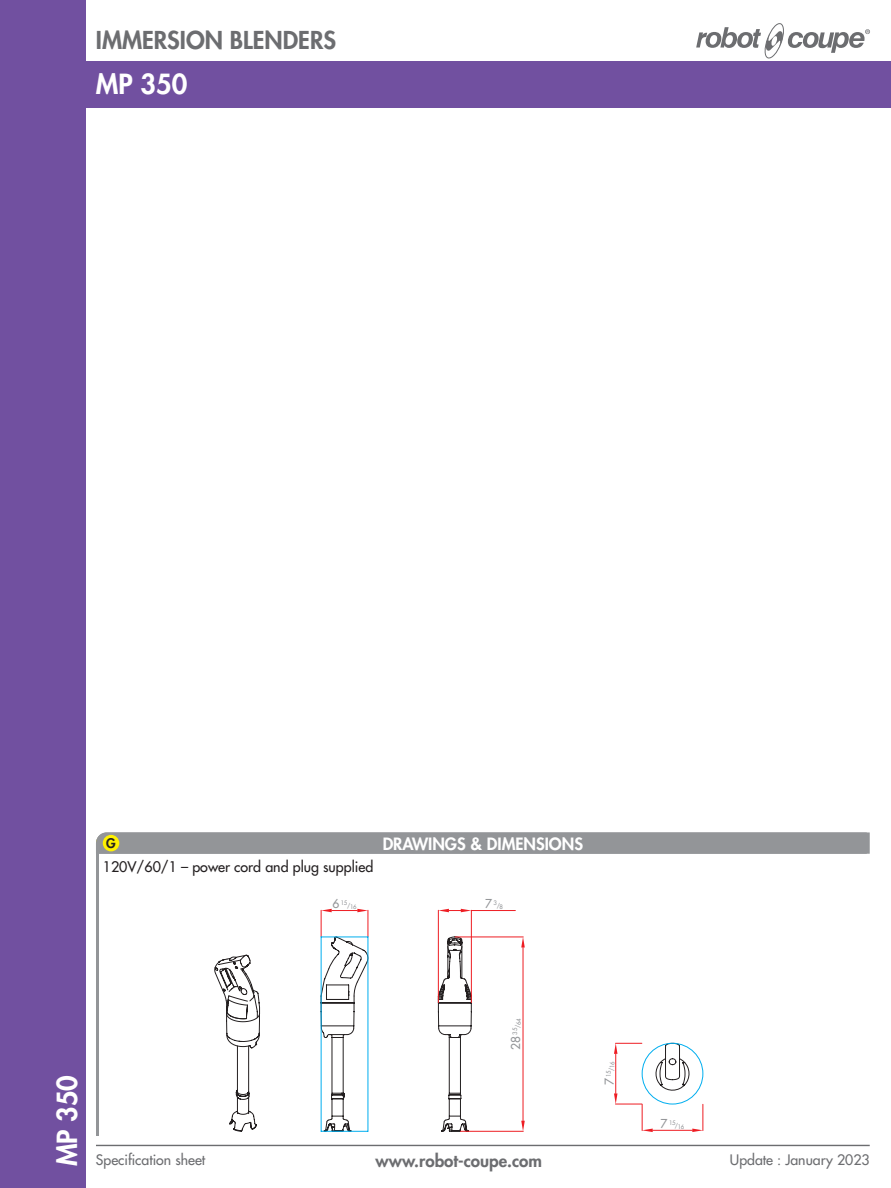
<style>
.page{position:relative;width:891px;height:1188px;background:#fff}
.page>*{position:absolute;margin:0;border:0;box-sizing:border-box;transform-origin:0 0}
.t1{font:800 27px "Futura";color:#fff}
.t2{font:800 24px "Futura";color:#6c6d70}
.t3{font:800 16.95px "Futura";color:#6c6d70}
.t4{font:800 16.5px "Futura";color:#fff}
.t5{font:14.25px "Futura";color:#231f20}
.t6{font:14.1px "Futura";color:#6c6d70}
.t7{font:800 12.9px "Futura";color:#231f20}
.t8{font:12px "Futura";color:#939598}
.t9{font:6px "Futura";letter-spacing:-.05em;color:#939598}
.s1{font-size:12px}
</style>
<div class="page">
<svg style="left:696px;top:23px;width:174px;height:35px"></svg>
<hr style="left:96px;top:1145px;width:774px;height:1px;background:#6c6d70">
<hr style="left:96px;top:853px;width:2px;height:282px;background:#939598">
<div style="left:96px;top:832px;width:774px;height:22px;background:#939598"></div>
<div style="left:103px;top:835px;width:16px;height:16px;background:#fff101;border-radius:50%"></div>
<div style="left:0;top:0;width:85px;height:1188px;background:#7150a0"></div>
<div style="left:63px;top:61px;width:828px;height:46px;background:#7150a0"></div>
<svg style="left:215px;top:955px;width:45px;height:177px"></svg>
<svg style="left:321px;top:909px;width:48px;height:223px"></svg>
<hr style="left:321px;top:1131px;width:47px;height:1px;background:#00aeef">
<hr style="left:321px;top:937px;width:47px;height:1px;background:#00aeef">
<hr style="left:321px;top:937px;width:1px;height:194px;background:#00aeef">
<hr style="left:368px;top:937px;width:1px;height:194px;background:#00aeef">
<hr style="left:460px;top:1131px;width:63px;height:1px;background:#ee1d23">
<hr style="left:455px;top:937px;width:68px;height:1px;background:#ee1d23">
<hr style="left:523px;top:948px;width:1px;height:173px;background:#ee1d23">
<svg style="left:521px;top:1121px;width:4px;height:10px"></svg>
<svg style="left:521px;top:937px;width:4px;height:11px"></svg>
<svg style="left:438px;top:937px;width:34px;height:195px"></svg>
<hr style="left:438px;top:910px;width:1px;height:93px;background:#ee1d23">
<hr style="left:471px;top:910px;width:1px;height:93px;background:#ee1d23">
<hr style="left:471px;top:910px;width:44px;height:1px;background:#ee1d23">
<svg style="left:438px;top:909px;width:33px;height:3px"></svg>
<svg style="left:614px;top:1043px;width:90px;height:89px"></svg>
<div style="left:642px;top:1043px;width:61px;height:61px;border:1px solid #00aeef;border-radius:50%"></div>
<h2 class="t2" style="left:96px;top:24px;width:242px">IMMERSION BLENDERS</h2>
<h1 class="t1" style="left:96px;top:66px;width:93px">MP 350</h1>
<p class="t7" style="left:101px;top:835px;width:16px">FG</p>
<p class="t4" style="left:383px;top:833px;width:202px">DRAWINGS &amp; DIMENSIONS</p>
<p class="t5" style="left:103px;top:858px;width:272px">120V/60/1 – power cord and plug supplied</p>
<p class="t9" style="left:332px;top:899px;width:17px"><span class="s1">6</span>15</p>
<p class="t9" style="left:347px;top:903px;width:11px">/16</p>
<p class="t8" style="left:485px;top:896px;width:13px">7<sup>3</sup></p>
<p class="t9" style="left:497px;top:902px;width:8px">/8</p>
<h1 class="t1" style="left:49px;top:1166px;width:93px;rotate:-90deg">MP 350</h1>
<h1 class="t1" style="left:49px;top:1166px;width:32px;rotate:-90deg">R8</h1>
<p class="t9" style="left:515px;top:1028px;width:11px;rotate:-90deg">/64</p>
<p class="t8" style="left:508px;top:1050px;width:24px;rotate:-90deg">28 <sup>35</sup></p>
<p class="t9" style="left:608px;top:1071px;width:11px;rotate:-90deg">/16</p>
<p class="t9" style="left:605px;top:1085px;width:17px;rotate:-90deg"><span class="s1">7</span>15</p>
<p class="t9" style="left:661px;top:1119px;width:17px"><span class="s1">7</span>15</p>
<p class="t9" style="left:675px;top:1123px;width:11px">/16</p>
<p class="t6" style="left:96px;top:1150px;width:111px">Specification sheet</p>
<p class="t3" style="left:376px;top:1149px;width:168px">www.robot-coupe.com</p>
<p class="t6" style="left:730px;top:1150px;width:141px">Update : January 2023</p>
</div>
